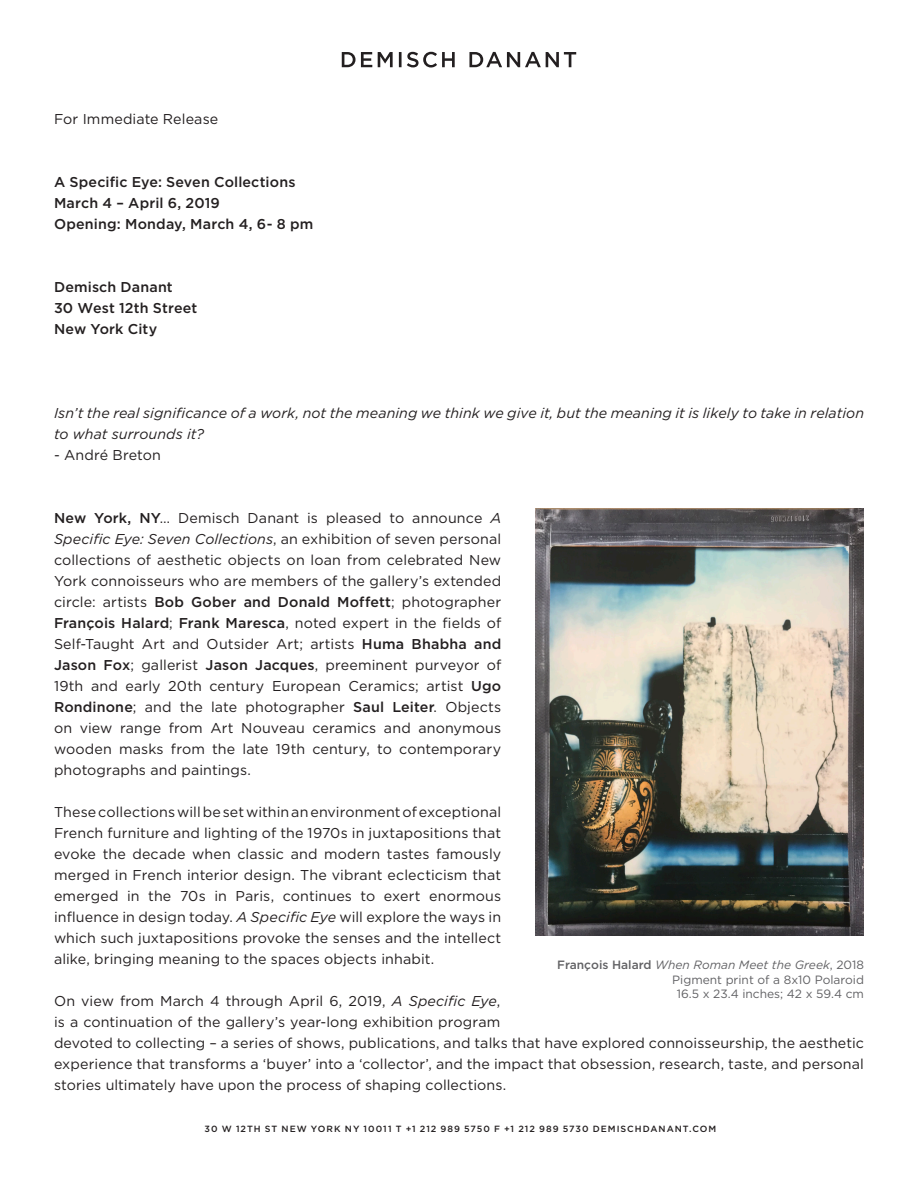
<style>
.page{position:relative;width:918px;height:1188px;background:#fff}
.page>*{position:absolute;margin:0;border:0;box-sizing:border-box;transform-origin:0 0}
.t1{font:14.25px/21px "Gotham";letter-spacing:.01em;color:#231f20;text-align:justify}
.t2{font:italic 14.25px/21px "Gotham";letter-spacing:.005em;color:#231f20}
.t3{font:500 14.25px "Gotham";letter-spacing:.01em;color:#231f20}
.t4{font:12px "Gotham";color:#616164}
.t5{font:italic 12px "Gotham";color:#616164}
.t6{font:500 9px "Gotham";letter-spacing:.11em;color:#231f20}
.s1{font-weight:500}
.s2{font-style:italic}
.s3{font-weight:500;font-style:normal}
.s4{font-style:normal}
</style>
<div class="page">
<svg style="left:342px;top:52px;width:234px;height:16px"></svg>
<img style="left:535px;top:509px;width:329px;height:426px">
<p class="t1" style="left:54px;top:108px;width:166px">For Immediate Release</p>
<p class="t3" style="left:54px;top:174px;width:243px">A Specific Eye: Seven Collections</p>
<p class="t3" style="left:54px;top:195px;width:167px">March 4 – April 6, 2019</p>
<p class="t3" style="left:54px;top:216px;width:261px">Opening: Monday, March 4, 6- 8 pm</p>
<p class="t3" style="left:54px;top:279px;width:120px">Demisch Danant</p>
<p class="t3" style="left:54px;top:300px;width:145px">30 West 12th Street</p>
<p class="t3" style="left:54px;top:321px;width:105px">New York City</p>
<p class="t2" style="left:54px;top:402px;width:812px">Isn’t the real significance of a work, not the meaning we think we give it, but the meaning it is likely to take in relation to what surrounds it?</p>
<p class="t1" style="left:54px;top:444px;width:108px">- André Breton</p>
<p class="t1" style="left:54px;top:507px;width:449px"><span class="s1">New York, NY</span>… Demisch Danant is pleased to announce <span class="s2">A Specific Eye: Seven Collections</span>, an exhibition of seven personal collections of aesthetic objects on loan from celebrated New York connoisseurs who are members of the gallery’s extended circle: artists <span class="s1">Bob Gober and Donald Moffett</span>; photographer <span class="s1">François Halard</span>; <span class="s1">Frank Maresca</span>, noted expert in the fields of Self-Taught Art and Outsider Art; artists <span class="s1">Huma Bhabha and Jason Fox</span>; gallerist <span class="s1">Jason Jacques</span>, preeminent purveyor of 19th and early 20th century European Ceramics; artist <span class="s1">Ugo Rondinone</span>; and the late photographer <span class="s1">Saul Leiter</span>. Objects on view range from Art Nouveau ceramics and anonymous wooden masks from the late 19th century, to contemporary photographs and paintings.</p>
<p class="t1" style="left:54px;top:801px;width:449px">These collections will be set within an environment of exceptional French furniture and lighting of the 1970s in juxtapositions that evoke the decade when classic and modern tastes famously merged in French interior design. The vibrant eclecticism that emerged in the 70s in Paris, continues to exert enormous influence in design today. <span class="s2">A Specific Eye</span> will explore the ways in which such juxtapositions provoke the senses and the intellect alike, bringing meaning to the spaces objects inhabit.</p>
<p class="t1" style="left:54px;top:990px;width:812px;text-align:left">On view from March 4 through April 6, 2019, <span class="s2">A Specific Eye</span>,<br>is a continuation of the gallery’s year-long exhibition program<br>devoted to collecting – a series of shows, publications, and talks that have explored connoisseurship, the aesthetic experience that transforms a ‘buyer’ into a ‘collector’, and the impact that obsession, research, taste, and personal stories ultimately have upon the process of shaping collections.</p>
<p class="t5" style="left:557px;top:958px;width:308px"><span class="s3">François Halard</span> When Roman Meet the Greek<span class="s4">, 2018</span></p>
<p class="t4" style="left:672px;top:972px;width:193px">Pigment print of a 8x10 Polaroid</p>
<p class="t4" style="left:677px;top:986px;width:189px">16.5 x 23.4 inches; 42 x 59.4 cm</p>
<p class="t6" style="left:205px;top:1124px;width:513px">30 W 12TH ST NEW YORK NY 10011 T +1 212 989 5750 F +1 212 989 5730 DEMISCHDANANT.COM</p>
</div>
